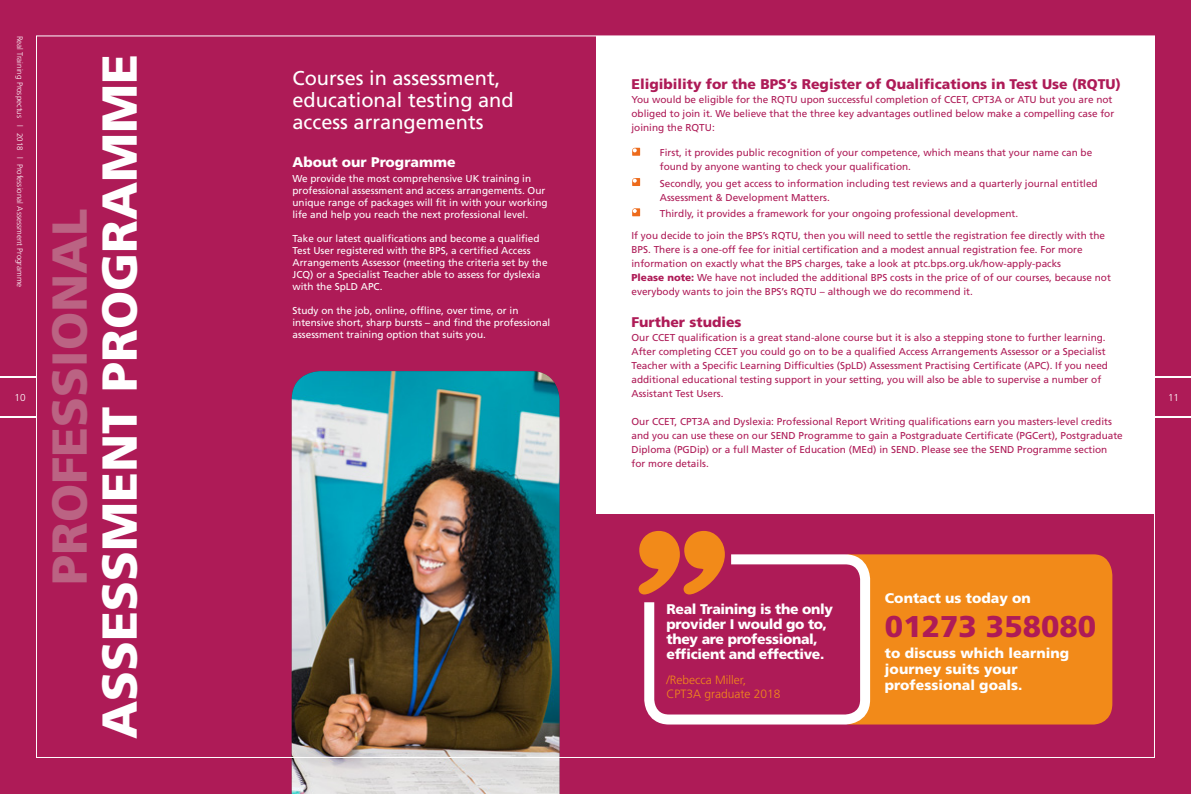
<style>
.page{position:relative;width:1191px;height:794px;background:#ae1b57}
.page>*{position:absolute;margin:0;border:0;box-sizing:border-box;transform-origin:0 0}
.t1{font:900 49px "Frutiger LT Std";color:#fff}
.t2{font:900 49px "Frutiger LT Std";color:#bb6383}
.t3{font:900 30px "Frutiger LT Std";color:#ae1b57}
.t4{font:20px/22px "Frutiger LT Std";color:#fff}
.t5{font:900 14px/16px "Frutiger LT Std";color:#fff}
.t6{font:900 14px/15px "Frutiger LT Std";letter-spacing:-.025em;color:#fff}
.t7{font:900 14px "Frutiger LT Std";color:#ae1b57}
.t8{font:300 12px/14px "Frutiger LT Std";color:#f28a19}
.t9{font:10px/14px "Frutiger LT Std";color:#ae1b57}
.t10{font:10px/12px "Frutiger LT Std";color:#fff}
.t11{font:300 10px "Frutiger LT Std";color:#fff}
.t12{font:300 8px "Frutiger LT Std";color:#fff}
.s1{font-weight:900}
</style>
<div class="page">
<img style="left:292px;top:371px;width:267px;height:423px">
<div style="left:596px;top:36px;width:559px;height:478px;background:#fff"></div>
<hr style="left:0;top:376px;width:36px;height:1px;background:#fff">
<hr style="left:0;top:416px;width:36px;height:1px;background:#fff">
<hr style="left:1155px;top:376px;width:36px;height:1px;background:#fff">
<hr style="left:1155px;top:416px;width:36px;height:1px;background:#fff">
<svg style="left:632px;top:148px;width:8px;height:8px"></svg>
<svg style="left:632px;top:178px;width:8px;height:8px"></svg>
<svg style="left:632px;top:208px;width:8px;height:8px"></svg>
<div style="left:875px;top:554px;width:237px;height:170px;background:#f28a19"></div>
<svg style="left:642px;top:554px;width:233px;height:171px"></svg>
<svg style="left:638px;top:531px;width:87px;height:63px"></svg>
<p class="t12" style="left:24px;top:36px;width:253px;rotate:90deg">Real Training Prospectus l 2018 l Professional Assessment Programme</p>
<h1 class="t1" style="left:90px;top:739px;width:686px;rotate:-90deg">ASSESSMENT PROGRAMME</h1>
<h3 class="t4" style="left:292px;top:67px;width:223px">Courses in assessment, educational testing and access arrangements</h3>
<h3 class="t5" style="left:292px;top:154px;width:165px">About our Programme</h3>
<p class="t10" style="left:292px;top:173px;width:257px">We provide the most comprehensive UK training in professional assessment and access arrangements. Our unique range of packages will fit in with your working life and help you reach the next professional level.</p>
<p class="t10" style="left:292px;top:233px;width:257px">Take our latest qualifications and become a qualified Test User registered with the BPS, a certified Access Arrangements Assessor (meeting the criteria set by the JCQ) or a Specialist Teacher able to assess for dyslexia with the SpLD APC.</p>
<p class="t10" style="left:292px;top:305px;width:259px">Study on the job, online, offline, over time, or in intensive short, sharp bursts – and find the professional assessment training option that suits you.</p>
<h3 class="t7" style="left:631px;top:76px;width:491px">Eligibility for the BPS’s Register of Qualifications in Test Use (RQTU)</h3>
<p class="t9" style="left:631px;top:93px;width:484px">You would be eligible for the RQTU upon successful completion of CCET, CPT3A or ATU but you are not obliged to join it. We believe that the three key advantages outlined below make a compelling case for joining the RQTU:</p>
<p class="t9" style="left:660px;top:145px;width:434px">First, it provides public recognition of your competence, which means that your name can be found by anyone wanting to check your qualification.</p>
<p class="t9" style="left:660px;top:176px;width:439px">Secondly, you get access to information including test reviews and a quarterly journal entitled<br>Assessment &amp; Development Matters.</p>
<p class="t9" style="left:631px;top:203px;width:475px;line-height:21.8px;text-indent:28px">Thirdly, it provides a framework for your ongoing professional development.<br>If you decide to join the BPS’s RQTU, then you will need to settle the registration fee directly with the</p>
<p class="t9" style="left:631px;top:243px;width:481px">BPS. There is a one-off fee for initial certification and a modest annual registration fee. For more information on exactly what the BPS charges, take a look at ptc.bps.org.uk/how-apply-packs<br><span class="s1">Please note:</span> We have not included the additional BPS costs in the price of of our courses, because not everybody wants to join the BPS’s RQTU – although we do recommend it.</p>
<h3 class="t7" style="left:631px;top:314px;width:112px">Further studies</h3>
<p class="t9" style="left:631px;top:331px;width:478px">Our CCET qualification is a great stand-alone course but it is also a stepping stone to further learning.<br>After completing CCET you could go on to be a qualified Access Arrangements Assessor or a Specialist Teacher with a Specific Learning Difficulties (SpLD) Assessment Practising Certificate (APC). If you need additional educational testing support in your setting, you will also be able to supervise a number of Assistant Test Users.</p>
<p class="t9" style="left:631px;top:415px;width:493px">Our CCET, CPT3A and Dyslexia: Professional Report Writing qualifications earn you masters-level credits and you can use these on our SEND Programme to gain a Postgraduate Certificate (PGCert), Postgraduate Diploma (PGDip) or a full Master of Education (MEd) in SEND. Please see the SEND Programme section for more details.</p>
<h1 class="t2" style="left:40px;top:584px;width:377px;rotate:-90deg">PROFESSIONAL</h1>
<p class="t11" style="left:15px;top:391px;width:13px">10</p>
<p class="t11" style="left:1168px;top:391px;width:13px">11</p>
<h3 class="t5" style="left:885px;top:590px;width:147px">Contact us today on</h3>
<h3 class="t6" style="left:666px;top:601px;width:168px">Real Training is the only provider I would go to, they are professional, efficient and effective.</h3>
<h2 class="t3" style="left:885px;top:608px;width:213px">01273 358080</h2>
<h3 class="t5" style="left:885px;top:645px;width:186px">to discuss which learning journey suits your professional goals.</h3>
<p class="t8" style="left:666px;top:673px;width:116px">/Rebecca Miller,<br>CPT3A graduate 2018</p>
</div>
